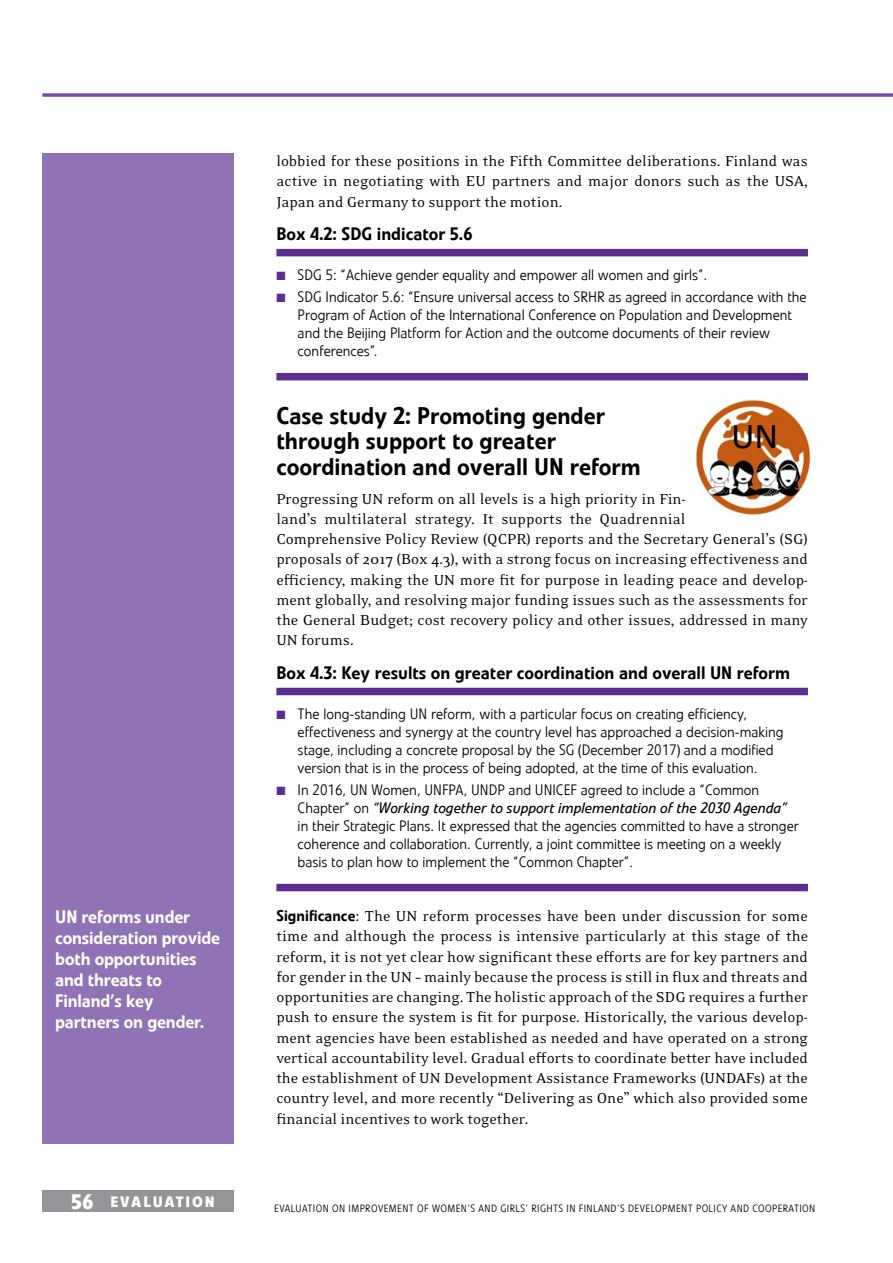
<style>
.page{position:relative;width:893px;height:1263px;background:#fff}
.page>*{position:absolute;margin:0;border:0;box-sizing:border-box;transform-origin:0 0}
.t1{font:36.6px "Calibri";color:#000}
.Map_otsikko{font:500 24px/25.5px "Veto Com";color:#000}
.Nosto{font:500 18px/21px "Veto Com";letter-spacing:-.01em;color:#fff}
.Laatikon_otsikko{font:500 18px "Veto Com";color:#000}
.Leipis__mammy{font:16.5px/20.2px "Eidetic Neo OT";color:#000;text-align:justify}
.t2{font:300 15px/18px "Veto Com";color:#000}
.t3{font:700 15px "Veto Com";letter-spacing:.12em;color:#fff;scale:1.05 1}
.t4{font:300 10.5px "Veto Com";letter-spacing:.035em;color:#000}
.s1{color:#5c2d91}
.s2{font-weight:400;font-style:italic}
.s3{font-family:"Veto Com";font-weight:500;font-size:15.45px}
.s4{font-size:21px}
</style>
<div class="page">
<div style="left:43px;top:1191px;width:191px;height:21px;background:#939598"></div>
<div style="left:43px;top:153px;width:191px;height:991px;background:#8e74b4"></div>
<hr style="left:43px;top:94px;width:850px;height:3px;background:#7551a1">
<div style="left:276px;top:249px;width:532px;height:7px;background:#5c2d91"></div>
<div style="left:276px;top:373px;width:532px;height:7px;background:#5c2d91"></div>
<div style="left:276px;top:688px;width:532px;height:7px;background:#5c2d91"></div>
<div style="left:276px;top:884px;width:532px;height:7px;background:#5c2d91"></div>
<img style="left:696px;top:400px;width:115px;height:115px">
<p class="Leipis__mammy" style="left:276px;top:151px;width:533px">lobbied for these positions in the Fifth Committee deliberations. Finland was active in negotiating with EU partners and major donors such as the USA, Japan and Germany to support the motion.</p>
<p class="Laatikon_otsikko" style="left:276px;top:223px;width:198px">Box 4.2: SDG indicator 5.6</p>
<p class="t2" style="left:276px;top:266px;width:432px"><span class="s1">■</span> SDG 5: “Achieve gender equality and empower all women and girls”.</p>
<p class="t2" style="left:298px;top:288px;width:511px;text-indent:-21px"><span class="s1">■</span> SDG Indicator 5.6: “Ensure universal access to SRHR as agreed in accordance with the Program of Action of the International Conference on Population and Development and the Beijing Platform for Action and the outcome documents of their review conferences”.</p>
<p class="Nosto" style="left:55px;top:906px;width:166px">UN reforms under consideration provide both opportunities and threats to<br>Finland’s key partners on gender.</p>
<p class="Map_otsikko" style="left:276px;top:403px;width:366px">Case study 2: Promoting gender through support to greater coordination and overall UN reform</p>
<p class="Leipis__mammy" style="left:276px;top:489px;width:533px;text-align:left">Progressing UN reform on all levels is a high priority in Fin-<br>land’s multilateral strategy. It supports the Quadrennial<br>Comprehensive Policy Review (QCPR) reports and the Secretary General’s (SG) proposals of 2017 (Box 4.3), with a strong focus on increasing effectiveness and efficiency, making the UN more fit for purpose in leading peace and develop&shy;ment globally, and resolving major funding issues such as the assessments for the General Budget; cost recovery policy and other issues, addressed in many UN forums.</p>
<p class="Laatikon_otsikko" style="left:276px;top:662px;width:515px">Box 4.3: Key results on greater coordination and overall UN reform</p>
<p class="t2" style="left:298px;top:704px;width:488px;text-indent:-21px"><span class="s1">■</span> The long-standing UN reform, with a particular focus on creating efficiency, effectiveness and synergy at the country level has approached a decision-making stage, including a concrete proposal by the SG (December 2017) and a modified version that is in the process of being adopted, at the time of this evaluation.</p>
<p class="t2" style="left:298px;top:781px;width:503px;text-indent:-21px"><span class="s1">■</span> In 2016, UN Women, UNFPA, UNDP and UNICEF agreed to include a “Common Chapter” on <span class="s2">“Working together to support implementation of the 2030 Agenda” </span>in their Strategic Plans. It expressed that the agencies committed to have a stronger coherence and collaboration. Currently, a joint committee is meeting on a weekly basis to plan how to implement the “Common Chapter”.</p>
<p class="t1" style="left:731px;top:410px;width:49px">UN</p>
<p class="Leipis__mammy" style="left:276px;top:906px;width:533px"><span class="s3">Significance</span>: The UN reform processes have been under discussion for some time and although the process is intensive particularly at this stage of the reform, it is not yet clear how significant these efforts are for key partners and for gender in the UN – mainly because the process is still in flux and threats and opportunities are changing. The holistic approach of the SDG requires a further push to ensure the system is fit for purpose. Historically, the various develop&shy;ment agencies have been established as needed and have operated on a strong vertical accountability level. Gradual efforts to coordinate better have included the establishment of UN Development Assistance Frameworks (UNDAFs) at the country level, and more recently “Delivering as One” which also provided some financial incentives to work together.</p>
<p class="t3" style="left:71px;top:1192px;width:139px"><span class="s4">56</span> EVALUATION</p>
<p class="t4" style="left:274px;top:1202px;width:543px">EVALUATION ON IMPROVEMENT OF WOMEN’S AND GIRLS’ RIGHTS IN FINLAND’S DEVELOPMENT POLICY AND COOPERATION</p>
</div>
